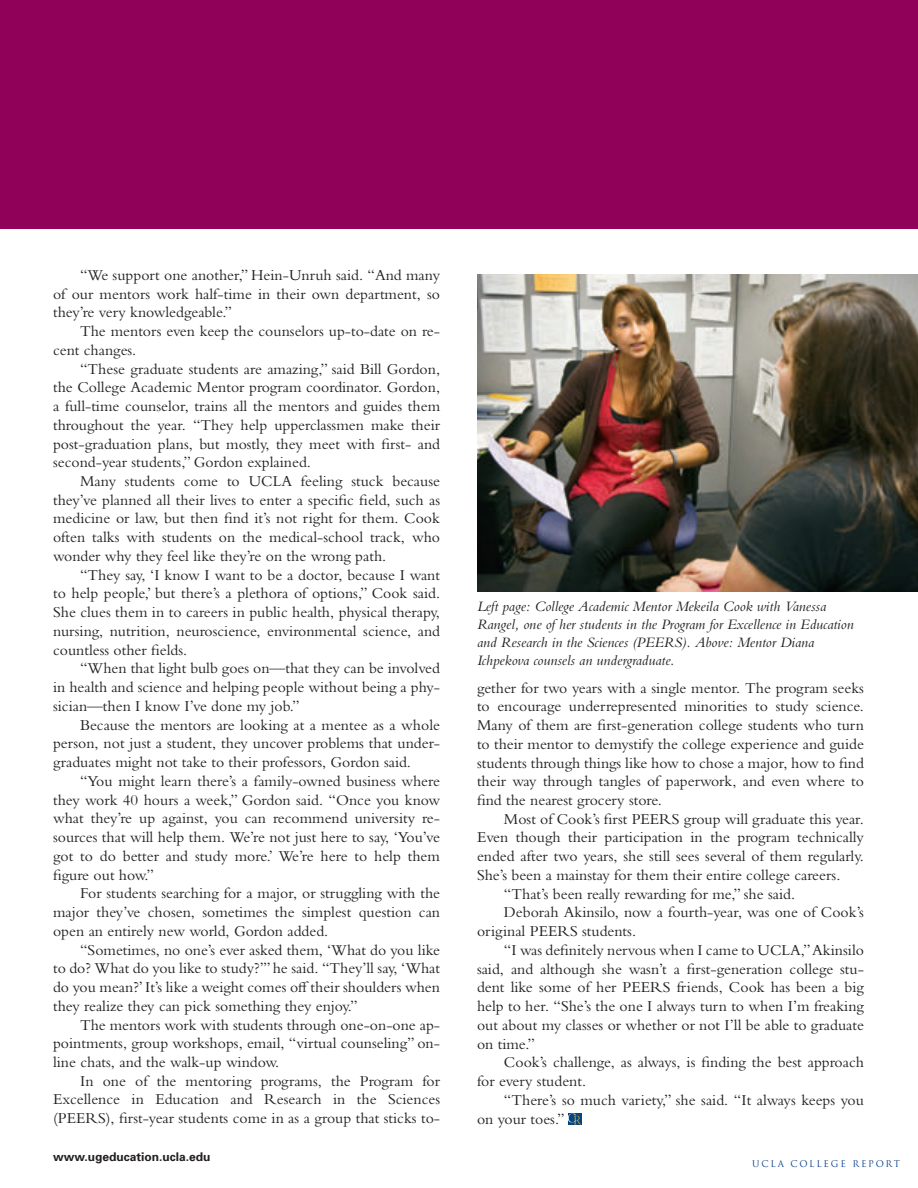
<style>
.page{position:relative;width:918px;height:1188px;background:#fff}
.page>*{position:absolute;margin:0;border:0;box-sizing:border-box;transform-origin:0 0}
.t1{font:15.75px/18.8px "Bembo MT Std";color:#231f20;text-align:justify}
.t2{font:italic 15px/18px "Bembo MT Std";color:#231f20}
.t3{font:700 12px "Univers";color:#231f20}
.t4{font:9px "Trajan";letter-spacing:.2em;color:#083e89}
</style>
<div class="page">
<div style="left:0;top:0;width:918px;height:387px;background:#90015a"></div>
<svg style="left:568px;top:1113px;width:13px;height:12px"></svg>
<div style="left:0;top:230px;width:918px;height:157px;background:#fff"></div>
<img style="left:477px;top:274px;width:441px;height:317px">
<p class="t1" style="left:53px;top:265px;width:389px;text-indent:27px">“We support one another,” Hein-Unruh said. “And many of our mentors work half-time in their own department, so they’re very knowledgeable.”</p>
<p class="t1" style="left:53px;top:321px;width:389px;text-indent:27px">The mentors even keep the counselors up-to-date on re&shy;cent changes.</p>
<p class="t1" style="left:53px;top:359px;width:389px;text-indent:27px">“These graduate students are amazing,” said Bill Gordon, the College Academic Mentor program coordinator. Gordon, a full-time counselor, trains all the mentors and guides them throughout the year. “They help upperclassmen make their post-graduation plans, but mostly, they meet with first- and second-year students,” Gordon explained.</p>
<p class="t1" style="left:53px;top:471px;width:389px;text-indent:27px">Many students come to UCLA feeling stuck because they’ve planned all their lives to enter a specific field, such as medicine or law, but then find it’s not right for them. Cook often talks with students on the medical-school track, who wonder why they feel like they’re on the wrong path.</p>
<p class="t1" style="left:53px;top:565px;width:389px;text-indent:27px">“They say, ‘I know I want to be a doctor, because I want to help people,’ but there’s a plethora of options,” Cook said.<br>She clues them in to careers in public health, physical therapy, nursing, nutrition, neuroscience, environmental science, and countless other fields.</p>
<p class="t1" style="left:53px;top:659px;width:388px;text-indent:27px">“When that light bulb goes on—that they can be involved in health and science and helping people without being a phy&shy;sician—then I know I’ve done my job.”</p>
<p class="t1" style="left:53px;top:715px;width:389px;text-indent:27px">Because the mentors are looking at a mentee as a whole person, not just a student, they uncover problems that under&shy;graduates might not take to their professors, Gordon said.</p>
<p class="t1" style="left:53px;top:771px;width:389px;text-indent:27px">“You might learn there’s a family-owned business where they work 40 hours a week,” Gordon said. “Once you know what they’re up against, you can recommend university re&shy;sources that will help them. We’re not just here to say, ‘You’ve got to do better and study more.’ We’re here to help them figure out how.”</p>
<p class="t1" style="left:53px;top:884px;width:389px;text-indent:27px">For students searching for a major, or struggling with the major they’ve chosen, sometimes the simplest question can open an entirely new world, Gordon added.</p>
<p class="t1" style="left:53px;top:940px;width:389px;text-indent:27px">“Sometimes, no one’s ever asked them, ‘What do you like to do? What do you like to study?’” he said. “They’ll say, ‘What do you mean?’ It’s like a weight comes off their shoulders when they realize they can pick something they enjoy.”</p>
<p class="t1" style="left:53px;top:1015px;width:389px;text-indent:27px">The mentors work with students through one-on-one ap&shy;pointments, group workshops, email, “virtual counseling” on&shy;line chats, and the walk-up window.</p>
<p class="t1" style="left:53px;top:1071px;width:389px;text-indent:27px">In one of the mentoring programs, the Program for Excellence in Education and Research in the Sciences (PEERS), first-year students come in as a group that sticks to-</p>
<p class="t3" style="left:53px;top:1149px;width:159px">www.ugeducation.ucla.edu</p>
<p class="t2" style="left:477px;top:597px;width:378px">Left page: College Academic Mentor Mekeila Cook with Vanessa Rangel, one of her students in the Program for Excellence in Education and Research in the Sciences (PEERS). Above: Mentor Diana Ichpekova counsels an undergraduate.</p>
<p class="t1" style="left:477px;top:678px;width:389px">gether for two years with a single mentor. The program seeks to encourage underrepresented minorities to study science.<br>Many of them are first-generation college students who turn to their mentor to demystify the college experience and guide students through things like how to chose a major, how to find their way through tangles of paperwork, and even where to find the nearest grocery store.</p>
<p class="t1" style="left:504px;top:809px;width:361px">Most of Cook’s first PEERS group will graduate this year.</p>
<p class="t1" style="left:477px;top:828px;width:388px">Even though their participation in the program technically</p>
<p class="t1" style="left:477px;top:847px;width:389px">ended after two years, she still sees several of them regularly.</p>
<p class="t1" style="left:477px;top:865px;width:365px">She’s been a mainstay for them their entire college careers.</p>
<p class="t1" style="left:504px;top:884px;width:293px">“That’s been really rewarding for me,” she said.</p>
<p class="t1" style="left:504px;top:903px;width:361px">Deborah Akinsilo, now a fourth-year, was one of Cook’s</p>
<p class="t1" style="left:477px;top:922px;width:161px">original PEERS students.</p>
<p class="t1" style="left:504px;top:940px;width:361px">“I was definitely nervous when I came to UCLA,” Akinsilo</p>
<p class="t1" style="left:477px;top:959px;width:389px">said, and although she wasn’t a first-generation college stu-</p>
<p class="t1" style="left:477px;top:978px;width:388px">dent like some of her PEERS friends, Cook has been a big</p>
<p class="t1" style="left:477px;top:997px;width:388px">help to her. “She’s the one I always turn to when I’m freaking</p>
<p class="t1" style="left:477px;top:1015px;width:389px">out about my classes or whether or not I’ll be able to graduate</p>
<p class="t1" style="left:477px;top:1034px;width:60px">on time.”</p>
<p class="t1" style="left:504px;top:1053px;width:361px">Cook’s challenge, as always, is finding the best approach</p>
<p class="t1" style="left:477px;top:1072px;width:111px">for every student.</p>
<p class="t1" style="left:504px;top:1090px;width:362px">“There’s so much variety,” she said. “It always keeps you</p>
<p class="t1" style="left:477px;top:1109px;width:89px">on your toes.”</p>
<p class="t4" style="left:752px;top:1159px;width:149px">UCLA COLLEGE REPORT</p>
</div>
